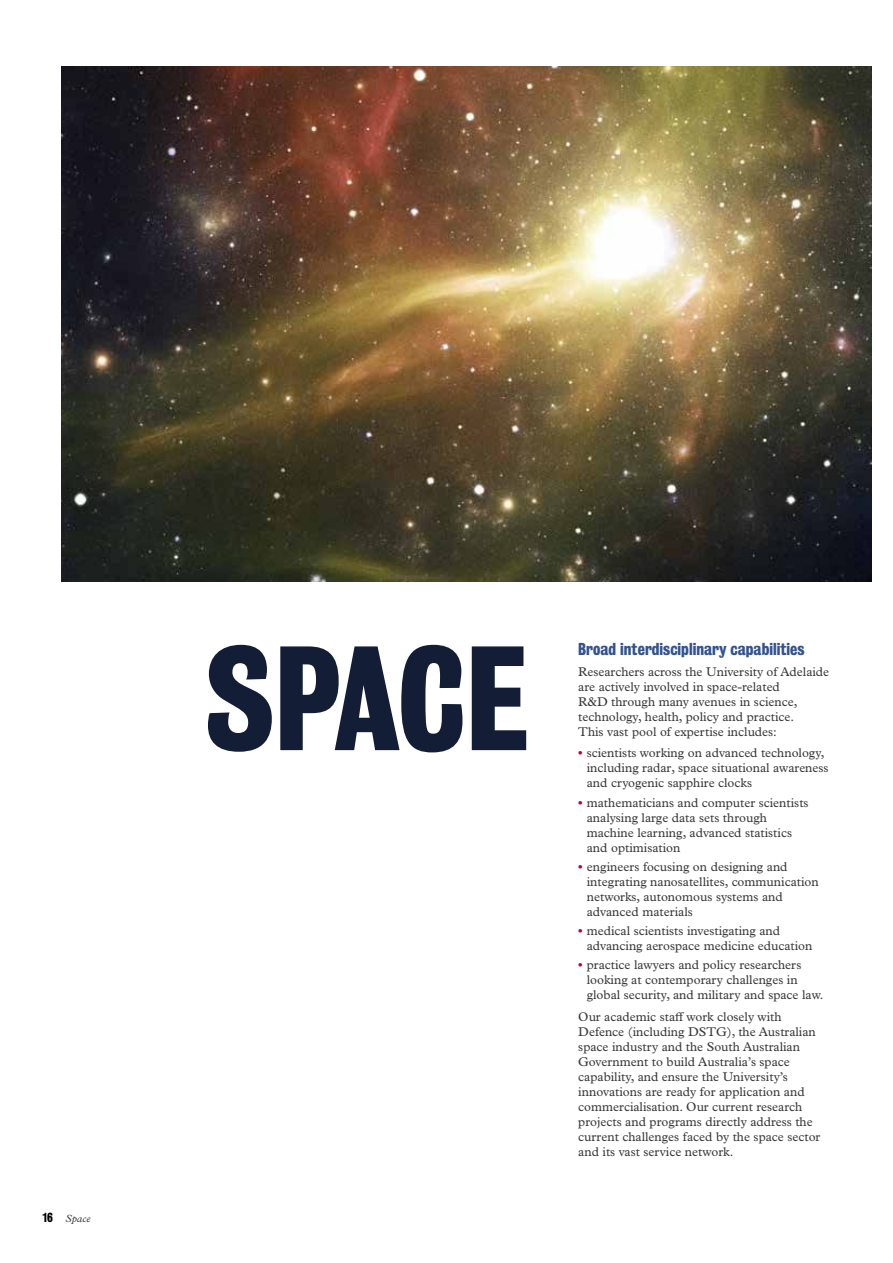
<style>
.page{position:relative;width:893px;height:1263px;background:#fff}
.page>*{position:absolute;margin:0;border:0;box-sizing:border-box;transform-origin:0 0}
.t1{font:700 135px "Bureau Grot Condensed";letter-spacing:-.01em;color:#131e36}
.t2{font:700 15.75px "Bureau Grot Condensed";color:#33528f}
.t3{font:12.75px/15px "Plantin MT Std";color:#393939}
.t4{font:italic 10.5px "Plantin MT Std";color:#393939}
.s1{font-family:"Bureau Grot Condensed";font-weight:700;font-style:normal;font-size:12px;color:#000}
.s2{font-weight:700;color:#be002f}
</style>
<div class="page">
<img style="left:62px;top:66px;width:810px;height:515px">
<p class="t4" style="left:43px;top:1212px;width:50px"><span class="s1">16</span> Space</p>
<h1 class="t1" style="left:206px;top:621px;width:325px">SPACE</h1>
<p class="t2" style="left:578px;top:640px;width:228px">Broad interdisciplinary capabilities</p>
<p class="t3" style="left:578px;top:664px;width:252px">Researchers across the University of Adelaide are actively involved in space-related<br>R&amp;D through many avenues in science, technology, health, policy and practice.<br>This vast pool of expertise includes:</p>
<p class="t3" style="left:587px;top:746px;width:243px;text-indent:-9px"><span class="s2">•</span> scientists working on advanced technology, including radar, space situational awareness and cryogenic sapphire clocks</p>
<p class="t3" style="left:587px;top:795px;width:223px;text-indent:-9px"><span class="s2">•</span> mathematicians and computer scientists analysing large data sets through machine learning, advanced statistics and optimisation</p>
<p class="t3" style="left:587px;top:859px;width:233px;text-indent:-9px"><span class="s2">•</span> engineers focusing on designing and integrating nanosatellites, communication networks, autonomous systems and advanced materials</p>
<p class="t3" style="left:587px;top:923px;width:227px;text-indent:-9px"><span class="s2">•</span> medical scientists investigating and advancing aerospace medicine education</p>
<p class="t3" style="left:587px;top:958px;width:238px;text-indent:-9px"><span class="s2">•</span> practice lawyers and policy researchers looking at contemporary challenges in global security, and military and space law.</p>
<p class="t3" style="left:578px;top:1009px;width:244px">Our academic staff work closely with Defence (including DSTG), the Australian space industry and the South Australian Government to build Australia’s space capability, and ensure the University’s innovations are ready for application and commercialisation. Our current research projects and programs directly address the current challenges faced by the space sector and its vast service network.</p>
</div>
